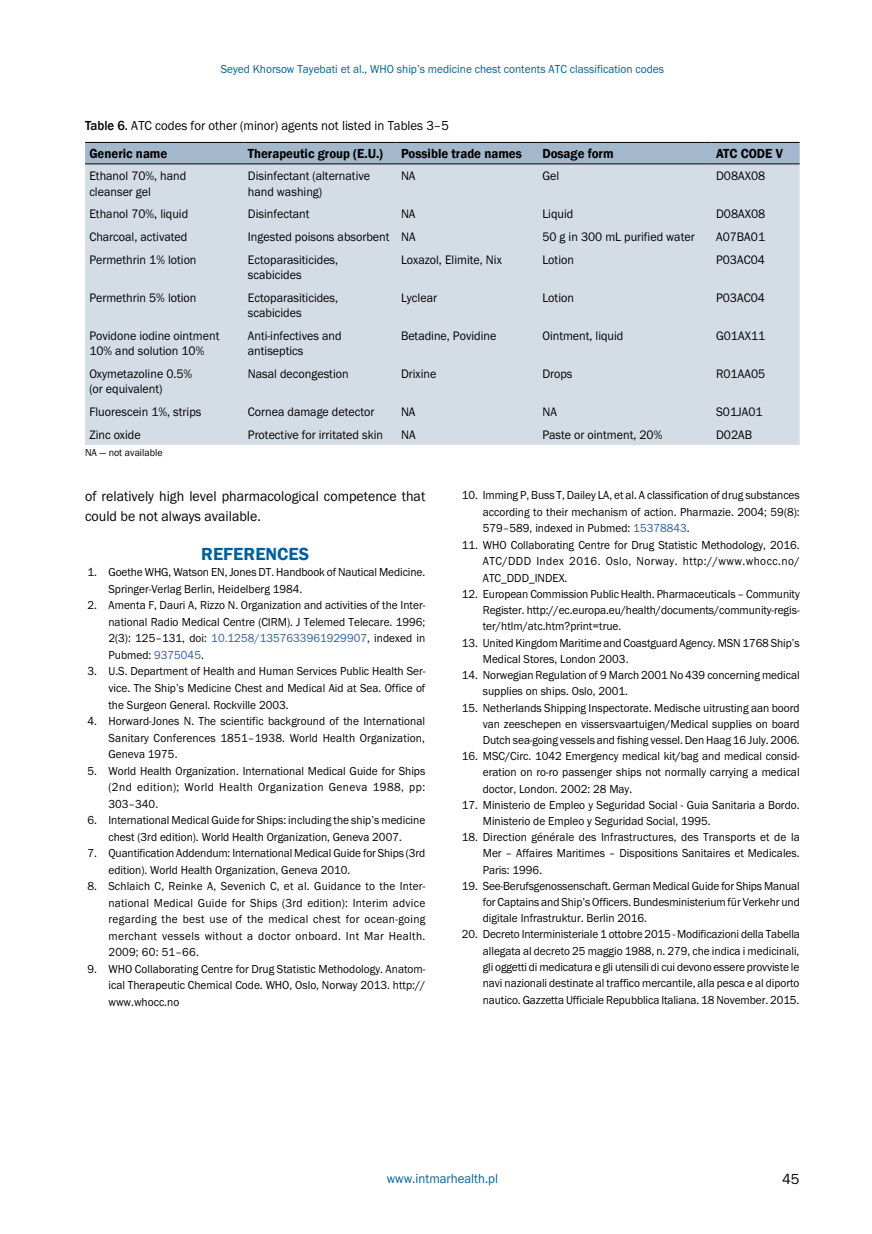
<style>
.page{position:relative;width:872px;height:1234px;background:#fff}
.page>*{position:absolute;margin:0;border:0;box-sizing:border-box;transform-origin:0 0}
.t1{font:600 18px "Franklin Gothic";color:#00609c}
.t2{font:15px "Franklin Got Itc TEE";color:#000}
.t3{font:14.7px/19.5px "Franklin Got Itc TEE";color:#000;scale:.95 1}
.t4{font:600 13.5px "Franklin Gothic";color:#000;scale:.95 1}
.t5{font:13.5px "Franklin Got Itc TEE";color:#000;scale:.95 1}
.t6{font:13.5px "Franklin Got Itc TEE";color:#00609c;scale:.95 1}
.t7{font:12.75px/15.3px "Franklin Got Itc TEE";color:#000;scale:.95 1}
.t8{font:12px/16.5px "Franklin Got Itc TEE";color:#000;text-align:justify;scale:.95 1}
.t9{font:12px "Franklin Got Itc TEE";color:#00609c;scale:.95 1}
.t10{font:10.5px "Franklin Got Itc TEE";color:#000;scale:.95 1}
.s1{font-family:"Franklin Gothic";font-weight:500}
.s2{color:#345c98}
</style>
<div class="page">
<div style="left:85px;top:143px;width:714px;height:20px;background:#a4b8cd"></div>
<div style="left:85px;top:164px;width:714px;height:281px;background:#d4dce5"></div>
<hr style="left:85px;top:142px;width:159px;height:1px;background:#000">
<hr style="left:244px;top:142px;width:153px;height:1px;background:#000">
<hr style="left:397px;top:142px;width:141px;height:1px;background:#000">
<hr style="left:538px;top:142px;width:173px;height:1px;background:#000">
<hr style="left:711px;top:142px;width:88px;height:1px;background:#000">
<hr style="left:85px;top:163px;width:159px;height:1px;background:#000">
<hr style="left:244px;top:163px;width:153px;height:1px;background:#000">
<hr style="left:397px;top:163px;width:141px;height:1px;background:#000">
<hr style="left:538px;top:163px;width:173px;height:1px;background:#000">
<hr style="left:711px;top:163px;width:88px;height:1px;background:#000">
<p class="t9" style="left:221px;top:62px;width:468px">Seyed Khorsow Tayebati et al., WHO ship’s medicine chest contents ATC classification codes</p>
<p class="t5" style="left:85px;top:118px;width:384px"><span class="s1">Table 6.</span> ATC codes for other (minor) agents not listed in Tables 3–5</p>
<p class="t4" style="left:89px;top:145px;width:84px">Generic name</p>
<p class="t4" style="left:248px;top:145px;width:144px">Therapeutic group (E.U.)</p>
<p class="t4" style="left:401px;top:145px;width:129px">Possible trade names</p>
<p class="t4" style="left:542px;top:145px;width:76px">Dosage form</p>
<p class="t4" style="left:716px;top:145px;width:72px">ATC CODE V</p>
<p class="t7" style="left:89px;top:168px;width:104px">Ethanol 70%, hand cleanser gel</p>
<p class="t7" style="left:248px;top:168px;width:130px">Disinfectant (alternative hand washing)</p>
<p class="t7" style="left:401px;top:168px;width:17px">NA</p>
<p class="t7" style="left:542px;top:168px;width:19px">Gel</p>
<p class="t7" style="left:716px;top:168px;width:53px">D08AX08</p>
<p class="t7" style="left:89px;top:206px;width:106px">Ethanol 70%, liquid</p>
<p class="t7" style="left:248px;top:206px;width:66px">Disinfectant</p>
<p class="t7" style="left:401px;top:206px;width:17px">NA</p>
<p class="t7" style="left:542px;top:206px;width:34px">Liquid</p>
<p class="t7" style="left:716px;top:206px;width:53px">D08AX08</p>
<p class="t7" style="left:89px;top:229px;width:105px">Charcoal, activated</p>
<p class="t7" style="left:248px;top:229px;width:178px">Ingested poisons absorbent NA</p>
<p class="t7" style="left:542px;top:229px;width:162px">50 g in 300 mL purified water</p>
<p class="t7" style="left:716px;top:229px;width:53px">A07BA01</p>
<p class="t7" style="left:89px;top:252px;width:114px">Permethrin 1% lotion</p>
<p class="t7" style="left:248px;top:252px;width:97px">Ectoparasiticides, scabicides</p>
<p class="t7" style="left:401px;top:252px;width:108px">Loxazol, Elimite, Nix</p>
<p class="t7" style="left:542px;top:252px;width:35px">Lotion</p>
<p class="t7" style="left:716px;top:252px;width:53px">P03AC04</p>
<p class="t7" style="left:89px;top:290px;width:114px">Permethrin 5% lotion</p>
<p class="t7" style="left:248px;top:290px;width:97px">Ectoparasiticides, scabicides</p>
<p class="t7" style="left:401px;top:290px;width:39px">Lyclear</p>
<p class="t7" style="left:542px;top:290px;width:35px">Lotion</p>
<p class="t7" style="left:716px;top:290px;width:53px">P03AC04</p>
<p class="t7" style="left:89px;top:328px;width:138px">Povidone iodine ointment<br>10% and solution 10%</p>
<p class="t7" style="left:248px;top:328px;width:100px">Anti-infectives and antiseptics</p>
<p class="t7" style="left:401px;top:328px;width:102px">Betadine, Povidine</p>
<p class="t7" style="left:542px;top:328px;width:87px">Ointment, liquid</p>
<p class="t7" style="left:716px;top:328px;width:53px">G01AX11</p>
<p class="t7" style="left:89px;top:366px;width:110px">Oxymetazoline 0.5% (or equivalent)</p>
<p class="t7" style="left:248px;top:366px;width:108px">Nasal decongestion</p>
<p class="t7" style="left:401px;top:366px;width:39px">Drixine</p>
<p class="t7" style="left:542px;top:366px;width:33px">Drops</p>
<p class="t7" style="left:716px;top:366px;width:53px">R01AA05</p>
<p class="t7" style="left:89px;top:404px;width:119px">Fluorescein 1%, strips</p>
<p class="t7" style="left:248px;top:404px;width:135px">Cornea damage detector</p>
<p class="t7" style="left:401px;top:404px;width:17px">NA</p>
<p class="t7" style="left:542px;top:404px;width:17px">NA</p>
<p class="t7" style="left:716px;top:404px;width:50px">S01JA01</p>
<p class="t7" style="left:89px;top:426px;width:56px">Zinc oxide</p>
<p class="t7" style="left:248px;top:426px;width:144px">Protective for irritated skin</p>
<p class="t7" style="left:401px;top:426px;width:17px">NA</p>
<p class="t7" style="left:542px;top:426px;width:128px">Paste or ointment, 20%</p>
<p class="t7" style="left:716px;top:426px;width:39px">D02AB</p>
<p class="t10" style="left:85px;top:446px;width:83px">NA — not available</p>
<p class="t3" style="left:85px;top:487px;width:360px">of relatively high level pharmacological competence that could be not always available.</p>
<h1 class="t1" style="left:201px;top:542px;width:108px">References</h1>
<p class="t8" style="left:108px;top:564px;width:335px;text-indent:-21px">1. Goethe WHG, Watson EN, Jones DT. Handbook of Nautical Medicine.<br>Springer-Verlag Berlin, Heidelberg 1984.</p>
<p class="t8" style="left:108px;top:597px;width:335px;text-indent:-21px">2. Amenta F, Dauri A, Rizzo N. Organization and activities of the Inter&shy;national Radio Medical Centre (CIRM). J Telemed Telecare. 1996; 2(3): 125–131, doi: <span class="s2">10.1258/1357633961929907</span>, indexed in Pubmed: <span class="s2">9375045</span>.</p>
<p class="t8" style="left:108px;top:663px;width:335px;text-indent:-21px">3. U.S. Department of Health and Human Services Public Health Ser&shy;vice. The Ship’s Medicine Chest and Medical Aid at Sea. Office of the Surgeon General. Rockville 2003.</p>
<p class="t8" style="left:108px;top:712px;width:335px;text-indent:-21px">4. Horward-Jones N. The scientific background of the International Sanitary Conferences 1851–1938. World Health Organization, Geneva 1975.</p>
<p class="t8" style="left:108px;top:762px;width:335px;text-indent:-21px">5. World Health Organization. International Medical Guide for Ships (2nd edition); World Health Organization Geneva 1988, pp:<br>303–340.</p>
<p class="t8" style="left:87px;top:811px;width:357px;text-align:center">6. International Medical Guide for Ships: including the ship’s medicine chest (3rd edition). World Health Organization, Geneva 2007.</p>
<p class="t8" style="left:108px;top:844px;width:335px;text-indent:-21px">7. Quantification Addendum: International Medical Guide for Ships (3rd edition). World Health Organization, Geneva 2010.</p>
<p class="t8" style="left:108px;top:877px;width:335px;text-indent:-21px">8. Schlaich C, Reinke A, Sevenich C, et al. Guidance to the Inter&shy;national Medical Guide for Ships (3rd edition): Interim advice regarding the best use of the medical chest for ocean-going merchant vessels without a doctor onboard. Int Mar Health.<br>2009; 60: 51–66.</p>
<p class="t8" style="left:108px;top:960px;width:335px;text-indent:-21px">9. WHO Collaborating Centre for Drug Statistic Methodology. Anatom&shy;ical Therapeutic Chemical Code. WHO, Oslo, Norway 2013. http:// www.whocc.no</p>
<p class="t8" style="left:483px;top:487px;width:335px;text-indent:-21px">10. Imming P, Buss T, Dailey LA, et al. A classification of drug substances according to their mechanism of action. Pharmazie. 2004; 59(8):<br>579–589, indexed in Pubmed: <span class="s2">15378843</span>.</p>
<p class="t8" style="left:483px;top:536px;width:335px;text-indent:-21px">11. WHO Collaborating Centre for Drug Statistic Methodology, 2016.<br>ATC/DDD Index 2016. Oslo, Norway. http://www.whocc.no/ ATC_DDD_INDEX.</p>
<p class="t8" style="left:483px;top:586px;width:335px;text-indent:-21px">12. European Commission Public Health. Pharmaceuticals – Community Register. http://ec.europa.eu/health/documents/community-regis&shy;ter/htlm/atc.htm?print=true.</p>
<p class="t8" style="left:483px;top:634px;width:335px;text-indent:-21px">13. United Kingdom Maritime and Coastguard Agency. MSN 1768 Ship’s<br>Medical Stores, London 2003.</p>
<p class="t8" style="left:483px;top:667px;width:335px;text-indent:-21px">14. Norwegian Regulation of 9 March 2001 No 439 concerning medical supplies on ships. Oslo, 2001.</p>
<p class="t8" style="left:483px;top:699px;width:335px;text-indent:-21px">15. Netherlands Shipping Inspectorate. Medische uitrusting aan boord van zeeschepen en vissersvaartuigen/Medical supplies on board Dutch sea-going vessels and fishing vessel. Den Haag 16 July. 2006.</p>
<p class="t8" style="left:483px;top:748px;width:335px;text-indent:-21px">16. MSC/Circ. 1042 Emergency medical kit/bag and medical consid&shy;eration on ro-ro passenger ships not normally carrying a medical doctor, London. 2002: 28 May.</p>
<p class="t8" style="left:483px;top:796px;width:335px;text-indent:-21px">17. Ministerio de Empleo y Seguridad Social - Guia Sanitaria a Bordo.<br>Ministerio de Empleo y Seguridad Social, 1995.</p>
<p class="t8" style="left:483px;top:829px;width:335px;text-indent:-21px">18. Direction générale des Infrastructures, des Transports et de la Mer – Affaires Maritimes – Dispositions Sanitaires et Medicales.<br>Paris: 1996.</p>
<p class="t8" style="left:483px;top:877px;width:335px;text-indent:-21px">19. See-Berufsgenossenschaft. German Medical Guide for Ships Manual for Captains and Ship’s Officers. Bundesministerium für Verkehr und digitale Infrastruktur. Berlin 2016.</p>
<p class="t8" style="left:483px;top:926px;width:335px;text-indent:-21px">20. Decreto Interministeriale 1 ottobre 2015 - Modificazioni della Tabella allegata al decreto 25 maggio 1988, n. 279, che indica i medicinali, gli oggetti di medicatura e gli utensili di cui devono essere provviste le navi nazionali destinate al traffico mercantile, alla pesca e al diporto nautico. Gazzetta Ufficiale Repubblica Italiana. 18 November. 2015.</p>
<p class="t6" style="left:387px;top:1170px;width:119px">www.intmarhealth.pl</p>
<p class="t2" style="left:782px;top:1170px;width:19px">45</p>
</div>
